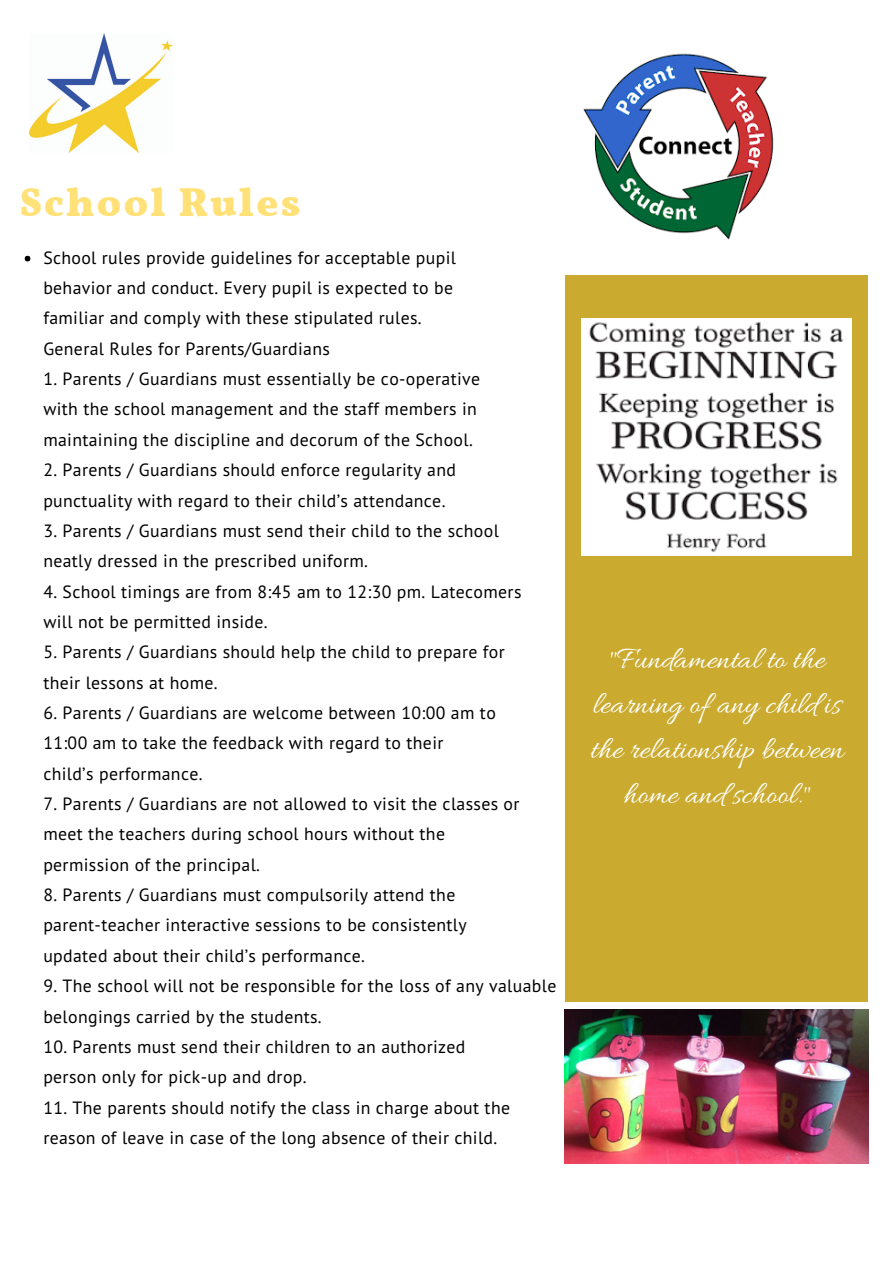
<style>
.page{position:relative;width:893px;height:1263px;background:#fff}
.page>*{position:absolute;margin:0;border:0;box-sizing:border-box;transform-origin:0 0}
.t1{font:700 40.35px "Vollkorn";letter-spacing:.06em;color:#ffe177}
.t2{font:32.25px/45px "Allura";color:#fff;text-align:center}
.t3{font:17.7px/30.3px "PT Sans";letter-spacing:.02em;color:#000}
</style>
<div class="page">
<svg style="left:25px;top:256px;width:5px;height:5px"></svg>
<img style="left:583px;top:53px;width:191px;height:187px">
<div style="left:565px;top:275px;width:303px;height:727px;background:#caab2f"></div>
<img style="left:581px;top:318px;width:270px;height:237px">
<img style="left:29px;top:34px;width:143px;height:119px">
<img style="left:564px;top:1009px;width:304px;height:154px">
<h1 class="t1" style="left:20px;top:177px;width:282px">School Rules</h1>
<p class="t3" style="left:43px;top:242px;width:414px">School rules provide guidelines for acceptable pupil behavior and conduct. Every pupil is expected to be familiar and comply with these stipulated rules.<br>General Rules for Parents/Guardians</p>
<p class="t3" style="left:43px;top:363px;width:438px">1. Parents / Guardians must essentially be co-operative with the school management and the staff members in maintaining the discipline and decorum of the School.</p>
<p class="t3" style="left:43px;top:454px;width:414px">2. Parents / Guardians should enforce regularity and punctuality with regard to their child’s attendance.</p>
<p class="t3" style="left:43px;top:515px;width:457px">3. Parents / Guardians must send their child to the school neatly dressed in the prescribed uniform.</p>
<p class="t3" style="left:43px;top:576px;width:479px">4. School timings are from 8:45 am to 12:30 pm. Latecomers will not be permitted inside.</p>
<p class="t3" style="left:43px;top:636px;width:463px">5. Parents / Guardians should help the child to prepare for their lessons at home.</p>
<p class="t3" style="left:43px;top:697px;width:454px">6. Parents / Guardians are welcome between 10:00 am to<br>11:00 am to take the feedback with regard to their child’s performance.</p>
<p class="t3" style="left:43px;top:788px;width:477px">7. Parents / Guardians are not allowed to visit the classes or meet the teachers during school hours without the permission of the principal.</p>
<p class="t3" style="left:43px;top:879px;width:425px">8. Parents / Guardians must compulsorily attend the parent-teacher interactive sessions to be consistently updated about their child’s performance.</p>
<p class="t3" style="left:43px;top:970px;width:514px">9. The school will not be responsible for the loss of any valuable belongings carried by the students.</p>
<p class="t3" style="left:43px;top:1031px;width:423px">10. Parents must send their children to an authorized person only for pick-up and drop.</p>
<p class="t3" style="left:43px;top:1092px;width:468px">11. The parents should notify the class in charge about the reason of leave in case of the long absence of their child.</p>
<h2 class="t2" style="left:590px;top:638px;width:254px">"Fundamental to the learning of any child is the relationship between home and school."</h2>
</div>
